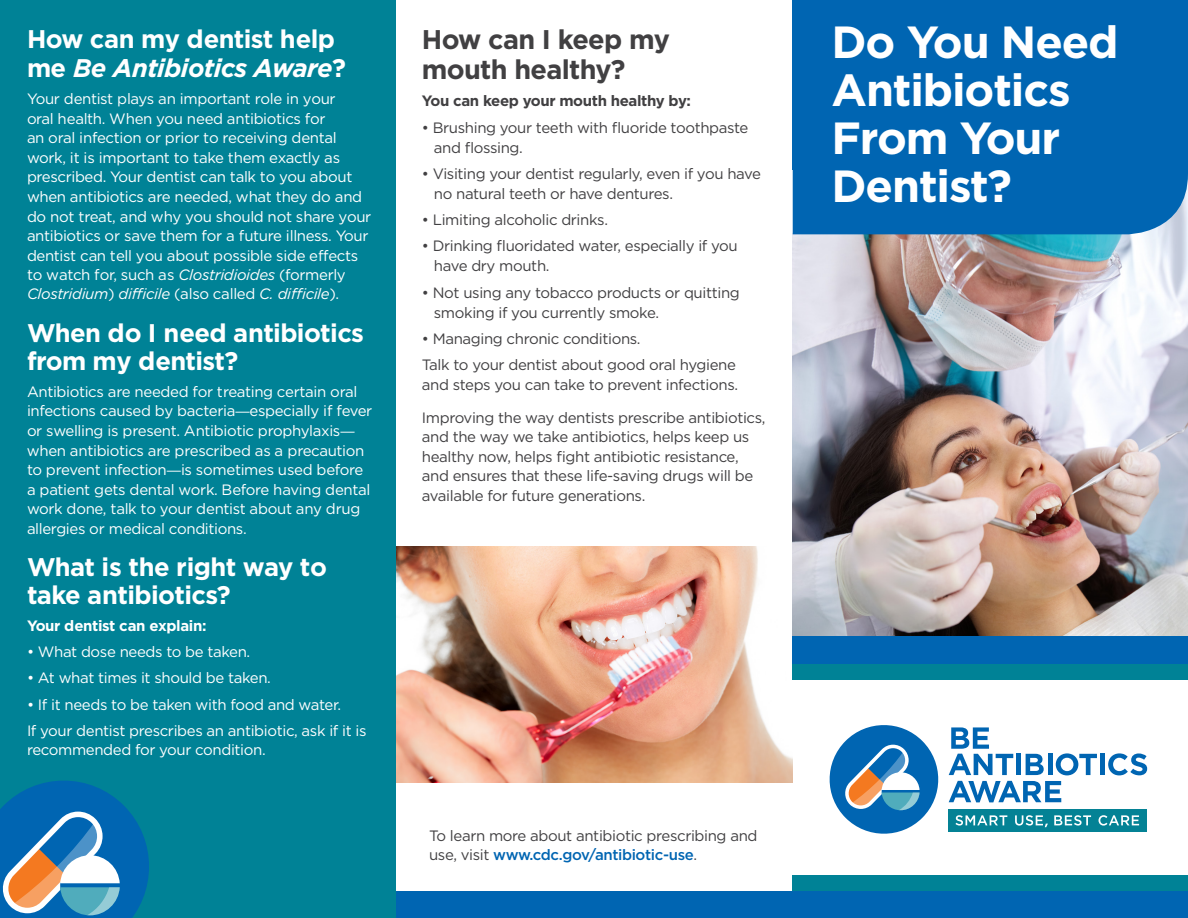
<style>
.page{position:relative;width:1188px;height:918px;background:#fff}
.page>*{position:absolute;margin:0;border:0;box-sizing:border-box;transform-origin:0 0}
.t1{font:700 45px/48px "Gotham";letter-spacing:-.025em;color:#fff}
.t2{font:700 27px/30px "Gotham";letter-spacing:-.025em;color:#414042}
.t3{font:700 25.5px/28.5px "Gotham";letter-spacing:-.025em;color:#fff}
.t4{font:15px/19.5px "Gotham";letter-spacing:-.025em;color:#fff}
.t5{font:15px/19.5px "Gotham";letter-spacing:-.025em;color:#414042}
.t6{font:700 15px "Gotham";letter-spacing:-.025em;color:#414042}
.t7{font:700 15px "Gotham";letter-spacing:-.025em;color:#fff}
.s1{font-style:italic}
.s2{font-family:"Myriad Pro"}
.s3{font-weight:500;color:#0065b2}
</style>
<div class="page">
<img style="left:395px;top:546px;width:398px;height:236px">
<img style="left:793px;top:234px;width:395px;height:402px">
<div style="left:0;top:891px;width:1188px;height:27px;background:#0065b2"></div>
<div style="left:0;top:0;width:395px;height:918px;background:#008296"></div>
<div style="left:793px;top:0;width:395px;height:234px;background:#0065b2"></div>
<svg style="left:0;top:780px;width:149px;height:138px;background:#4085ae"></svg>
<div style="left:793px;top:636px;width:395px;height:28px;background:#0065b2"></div>
<div style="left:793px;top:664px;width:395px;height:15px;background:#008296"></div>
<div style="left:793px;top:875px;width:395px;height:16px;background:#008296"></div>
<svg style="left:829px;top:725px;width:318px;height:109px"></svg>
<h2 class="t3" style="left:27px;top:24px;width:320px;line-height:29.2px">How can my dentist help me <span class="s1">Be Antibiotics Aware</span>?</h2>
<p class="t4" style="left:27px;top:89px;width:346px">Your dentist plays an important role in your<br>oral health. When you need antibiotics for<br>an oral infection or prior to receiving dental work, it is important to take them exactly as prescribed. Your dentist can talk to you about when antibiotics are needed, what they do and do not treat, and why you should not share your antibiotics or save them for a future illness. Your dentist can tell you about possible side effects to watch for, such as <span class="s1">Clostridioides</span> (formerly <span class="s1">Clostridium</span>) <span class="s1">difficile</span> (also called <span class="s1">C. difficile</span>).</p>
<h2 class="t3" style="left:27px;top:318px;width:339px">When do I need antibiotics from my dentist?</h2>
<p class="t4" style="left:27px;top:382px;width:347px">Antibiotics are needed for treating certain oral infections caused by bacteria<span class="s2">—</span>especially if fever or swelling is present. Antibiotic prophylaxis<span class="s2">— </span>when antibiotics are prescribed as a precaution to prevent infection<span class="s2">—</span>is sometimes used before a patient gets dental work. Before having dental work done, talk to your dentist about any drug allergies or medical conditions.</p>
<h2 class="t3" style="left:27px;top:552px;width:301px">What is the right way to take antibiotics?</h2>
<p class="t7" style="left:27px;top:617px;width:181px">Your dentist can explain:</p>
<p class="t4" style="left:27px;top:642px;width:225px">• What dose needs to be taken.</p>
<p class="t4" style="left:27px;top:668px;width:245px">• At what times it should be taken.</p>
<p class="t4" style="left:27px;top:694px;width:316px">• If it needs to be taken with food and water.</p>
<p class="t4" style="left:27px;top:721px;width:341px">If your dentist prescribes an antibiotic, ask if it is recommended for your condition.</p>
<h2 class="t2" style="left:422px;top:24px;width:250px">How can I keep my mouth healthy?</h2>
<h3 class="t6" style="left:422px;top:92px;width:271px">You can keep your mouth healthy by:</h3>
<p class="t5" style="left:434px;top:118px;width:316px;text-indent:-12px">• Brushing your teeth with fluoride toothpaste and flossing.</p>
<p class="t5" style="left:434px;top:164px;width:329px;text-indent:-12px">• Visiting your dentist regularly, even if you have no natural teeth or have dentures.</p>
<p class="t5" style="left:422px;top:210px;width:188px">• Limiting alcoholic drinks.</p>
<p class="t5" style="left:434px;top:236px;width:305px;text-indent:-12px">• Drinking fluoridated water, especially if you have dry mouth.</p>
<p class="t5" style="left:434px;top:283px;width:307px;text-indent:-12px">• Not using any tobacco products or quitting smoking if you currently smoke.</p>
<p class="t5" style="left:422px;top:329px;width:220px">• Managing chronic conditions.</p>
<p class="t5" style="left:422px;top:355px;width:318px">Talk to your dentist about good oral hygiene and steps you can take to prevent infections.</p>
<p class="t5" style="left:422px;top:408px;width:345px">Improving the way dentists prescribe antibiotics, and the way we take antibiotics, helps keep us healthy now, helps fight antibiotic resistance, and ensures that these life-saving drugs will be available for future generations.</p>
<p class="t5" style="left:429px;top:825px;width:330px">To learn more about antibiotic prescribing and use, visit <span class="s3">www.cdc.gov/antibiotic-use</span>.</p>
<h1 class="t1" style="left:832px;top:17px;width:289px">Do You Need<br>Antibiotics<br>From Your<br>Dentist?</h1>
</div>
